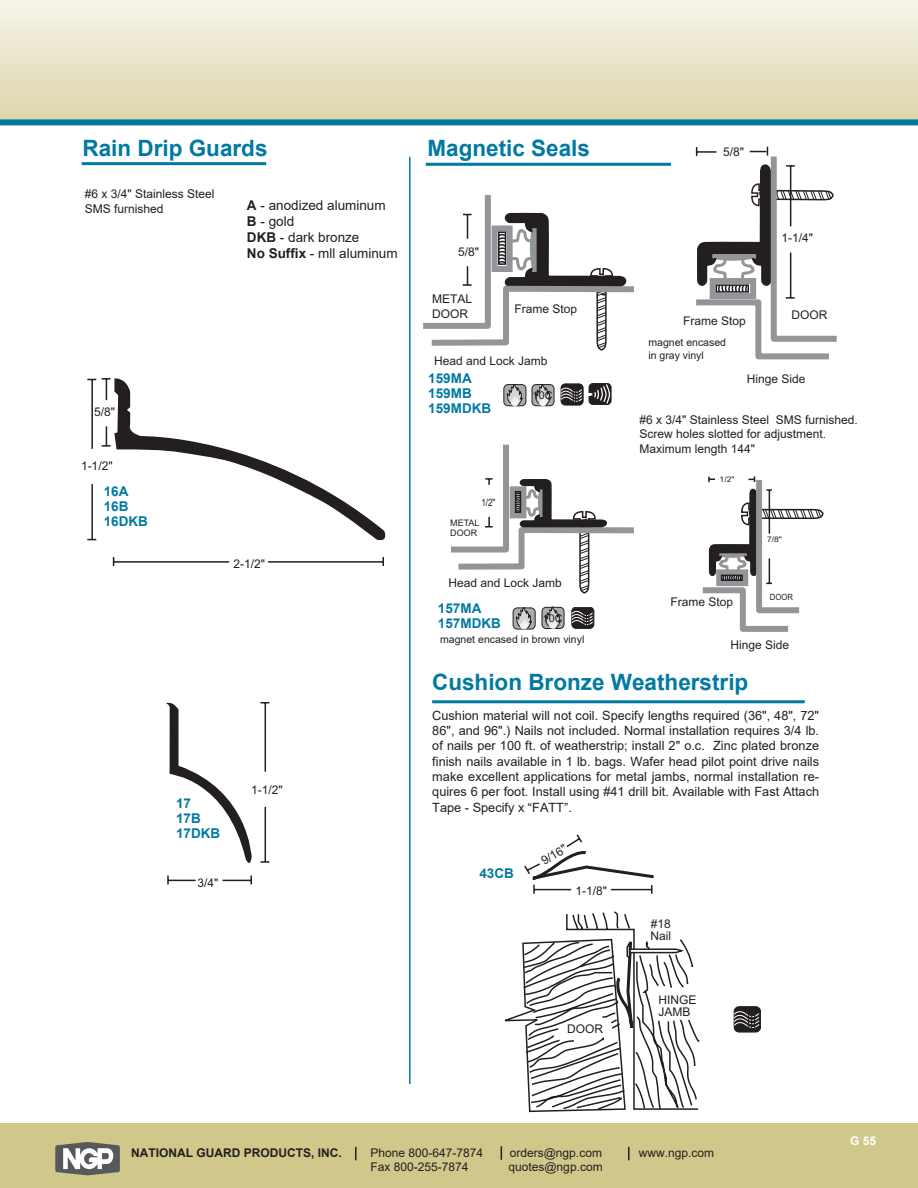
<style>
.page{position:relative;width:918px;height:1188px;background:#fff}
.page>*{position:absolute;margin:0;border:0;box-sizing:border-box;transform-origin:0 0}
.t1{font:700 22.5px "Arial";color:#0079a3}
.t2{font:13.5px "Arial";color:#231f20}
.t3{font:700 13.5px "Arial";color:#0079a3}
.t4{font:12.75px/15.3px "Arial";color:#231f20;text-align:justify}
.t5{font:12px/14.4px "Arial";color:#231f20}
.t6{font:700 12px "Arial";color:#231f20}
.t7{font:700 12px "Arial";color:#fff}
.t8{font:10.8px "Arial";color:#231f20}
.t9{font:10.5px/12.6px "Arial";color:#231f20}
.t10{font:10.2px "Arial";color:#231f20;scale:.8 1}
.t11{font:9px/10.8px "Arial";color:#231f20}
.t12{font:8.55px "Arial";color:#231f20;scale:.9 1}
.t13{font:7.65px "Arial";color:#231f20;scale:1.11 1}
.s1{font-weight:700}
</style>
<div class="page">
<div style="left:0;top:0;width:918px;height:124px;background:linear-gradient(to bottom,#f6f5ea,#dcd4a8)"></div>
<div style="left:0;top:1124px;width:918px;height:64px;background:#d0c78a"></div>
<svg style="left:501px;top:1146px;width:1px;height:14px"></svg>
<svg style="left:355px;top:1147px;width:2px;height:13px"></svg>
<svg style="left:628px;top:1147px;width:2px;height:13px"></svg>
<svg style="left:55px;top:1142px;width:65px;height:33px;background:#9a9994"></svg>
<div style="left:0;top:119px;width:918px;height:6px;background:#0079a3"></div>
<svg style="left:112px;top:378px;width:273px;height:188px"></svg>
<hr style="left:91px;top:380px;width:2px;height:69px;background:#231f20">
<hr style="left:91px;top:484px;width:2px;height:56px;background:#231f20">
<svg style="left:102px;top:378px;width:9px;height:22px"></svg>
<svg style="left:102px;top:426px;width:9px;height:21px"></svg>
<svg style="left:223px;top:876px;width:29px;height:8px"></svg>
<svg style="left:167px;top:876px;width:29px;height:8px"></svg>
<hr style="left:265px;top:703px;width:1px;height:69px;background:#231f20">
<hr style="left:265px;top:807px;width:1px;height:55px;background:#231f20">
<svg style="left:260px;top:861px;width:9px;height:2px"></svg>
<svg style="left:166px;top:702px;width:86px;height:161px"></svg>
<svg style="left:423px;top:195px;width:210px;height:156px"></svg>
<svg style="left:524px;top:834px;width:130px;height:60px"></svg>
<div style="left:504px;top:385px;width:22px;height:21px;background:#acadb1;border-radius:4px"></div>
<div style="left:504px;top:384px;width:22px;height:22px;border:1px solid #231f20;border-radius:4px"></div>
<svg style="left:507px;top:384px;width:16px;height:22px"></svg>
<div style="left:532px;top:385px;width:22px;height:21px;background:#acadb1;border-radius:4px"></div>
<div style="left:532px;top:384px;width:22px;height:22px;border:1px solid #231f20;border-radius:4px"></div>
<svg style="left:535px;top:384px;width:16px;height:22px"></svg>
<div style="left:572px;top:607px;width:22px;height:21px;background:#231f20;border-radius:4px"></div>
<div style="left:572px;top:607px;width:22px;height:22px;border:1px solid #231f20;border-radius:4px"></div>
<svg style="left:572px;top:609px;width:21px;height:17px"></svg>
<div style="left:513px;top:608px;width:22px;height:21px;background:#acadb1;border-radius:4px"></div>
<div style="left:513px;top:608px;width:22px;height:21px;border:1px solid #231f20;border-radius:4px"></div>
<svg style="left:516px;top:607px;width:16px;height:22px"></svg>
<div style="left:542px;top:607px;width:22px;height:22px;background:#acadb1;border-radius:4px"></div>
<div style="left:542px;top:607px;width:22px;height:22px;border:1px solid #231f20;border-radius:4px"></div>
<svg style="left:545px;top:607px;width:16px;height:22px"></svg>
<hr style="left:409px;top:157px;width:2px;height:927px;background:#0079a3">
<hr style="left:82px;top:162px;width:184px;height:3px;background:#0079a3">
<hr style="left:426px;top:163px;width:245px;height:3px;background:#0079a3">
<hr style="left:432px;top:700px;width:373px;height:3px;background:#0079a3">
<div style="left:734px;top:1007px;width:27px;height:25px;background:#231f20;border-radius:5px"></div>
<div style="left:734px;top:1006px;width:27px;height:26px;border:1px solid #231f20;border-radius:5px"></div>
<svg style="left:734px;top:1009px;width:26px;height:20px"></svg>
<svg style="left:561px;top:383px;width:50px;height:22px"></svg>
<svg style="left:505px;top:911px;width:195px;height:201px"></svg>
<svg style="left:695px;top:146px;width:142px;height:214px"></svg>
<svg style="left:451px;top:445px;width:183px;height:149px"></svg>
<svg style="left:702px;top:476px;width:122px;height:156px"></svg>
<p class="t1" style="left:82px;top:132px;width:187px">Rain Drip Guards</p>
<p class="t5" style="left:85px;top:187px;width:131px">#6 x 3/4" Stainless Steel<br>SMS furnished</p>
<p class="t2" style="left:247px;top:196px;width:140px"><span class="s1">A</span> - anodized aluminum</p>
<p class="t2" style="left:247px;top:212px;width:49px"><span class="s1">B</span> - gold</p>
<p class="t2" style="left:247px;top:228px;width:114px"><span class="s1">DKB</span> - dark bronze</p>
<p class="t2" style="left:247px;top:244px;width:152px"><span class="s1">No Suffix</span> - mll aluminum</p>
<p class="t5" style="left:94px;top:405px;width:22px">5/8"</p>
<p class="t5" style="left:81px;top:459px;width:33px">1-1/2"</p>
<p class="t3" style="left:104px;top:482px;width:26px">16A</p>
<p class="t3" style="left:104px;top:497px;width:26px">16B</p>
<p class="t3" style="left:104px;top:512px;width:46px">16DKB</p>
<p class="t5" style="left:233px;top:557px;width:33px">2-1/2"</p>
<p class="t3" style="left:176px;top:794px;width:17px">17</p>
<p class="t3" style="left:176px;top:809px;width:26px">17B</p>
<p class="t3" style="left:176px;top:824px;width:46px">17DKB</p>
<p class="t5" style="left:198px;top:876px;width:22px">3/4"</p>
<p class="t5" style="left:251px;top:782px;width:33px">1-1/2"</p>
<p class="t1" style="left:427px;top:132px;width:164px">Magnetic Seals</p>
<p class="t5" style="left:458px;top:245px;width:22px">5/8"</p>
<p class="t5" style="left:432px;top:292px;width:42px">METAL<br>DOOR</p>
<p class="t5" style="left:514px;top:301px;width:64px">Frame Stop</p>
<p class="t5" style="left:434px;top:354px;width:115px">Head and Lock Jamb</p>
<p class="t3" style="left:428px;top:368px;width:45px">159MA</p>
<p class="t3" style="left:428px;top:383px;width:45px">159MB</p>
<p class="t3" style="left:428px;top:398px;width:65px">159MDKB</p>
<p class="t10" style="left:481px;top:496px;width:19px">1/2"</p>
<p class="t11" style="left:450px;top:517px;width:31px">METAL<br>DOOR</p>
<p class="t8" style="left:533px;top:388px;width:21px">10C</p>
<p class="t5" style="left:448px;top:575px;width:115px">Head and Lock Jamb</p>
<p class="t3" style="left:438px;top:599px;width:45px">157MA</p>
<p class="t3" style="left:438px;top:614px;width:65px">157MDKB</p>
<p class="t8" style="left:543px;top:611px;width:21px">10C</p>
<p class="t9" style="left:440px;top:633px;width:146px">magnet encased in brown vinyl</p>
<p class="t5" style="left:723px;top:145px;width:22px">5/8"</p>
<p class="t5" style="left:683px;top:314px;width:64px">Frame Stop</p>
<p class="t9" style="left:648px;top:336px;width:79px">magnet encased in gray vinyl</p>
<p class="t5" style="left:781px;top:231px;width:33px">1-1/4"</p>
<p class="t5" style="left:791px;top:308px;width:37px">DOOR</p>
<p class="t5" style="left:747px;top:372px;width:60px">Hinge Side</p>
<p class="t5" style="left:640px;top:413px;width:220px">#6 x 3/4" Stainless Steel SMS furnished.</p>
<p class="t5" style="left:640px;top:427px;width:188px">Screw holes slotted for adjustment.</p>
<p class="t5" style="left:640px;top:441px;width:117px">Maximum length 144"</p>
<p class="t13" style="left:720px;top:474px;width:15px">1/2"</p>
<p class="t13" style="left:767px;top:535px;width:15px">7/8"</p>
<p class="t12" style="left:770px;top:591px;width:27px">DOOR</p>
<p class="t5" style="left:670px;top:595px;width:64px">Frame Stop</p>
<p class="t5" style="left:730px;top:637px;width:60px">Hinge Side</p>
<p class="t1" style="left:432px;top:666px;width:318px">Cushion Bronze Weatherstrip</p>
<p class="t4" style="left:432px;top:708px;width:388px">Cushion material will not coil. Specify lengths required (36", 48", 72" 86", and 96".) Nails not included. Normal installation requires 3/4 lb. of nails per 100 ft. of weatherstrip; install 2" o.c. Zinc plated bronze finish nails available in 1 lb. bags. Wafer head pilot point drive nails make excellent applications for metal jambs, normal installation re&shy;quires 6 per foot. Install using #41 drill bit. Available with Fast Attach Tape - Specify x “FATT”.</p>
<p class="t3" style="left:479px;top:863px;width:36px">43CB</p>
<p class="t5" style="left:539px;top:856px;width:29px;rotate:-31deg">9/16"</p>
<p class="t5" style="left:576px;top:884px;width:33px">1-1/8"</p>
<p class="t5" style="left:567px;top:1022px;width:37px">DOOR</p>
<p class="t5" style="left:650px;top:918px;width:22px;line-height:12px">#18<br>Nail</p>
<p class="t5" style="left:658px;top:993px;width:40px;line-height:12px">HINGE<br>JAMB</p>
<p class="t7" style="left:850px;top:1132px;width:28px">G 55</p>
<p class="t6" style="left:131px;top:1144px;width:212px">NATIONAL GUARD PRODUCTS, INC.</p>
<p class="t5" style="left:370px;top:1145px;width:114px">Phone 800-647-7874</p>
<p class="t5" style="left:510px;top:1145px;width:94px">orders@ngp.com</p>
<p class="t5" style="left:639px;top:1145px;width:77px">www.ngp.com</p>
<p class="t5" style="left:370px;top:1159px;width:100px">Fax 800-255-7874</p>
<p class="t5" style="left:508px;top:1159px;width:96px">quotes@ngp.com</p>
</div>
